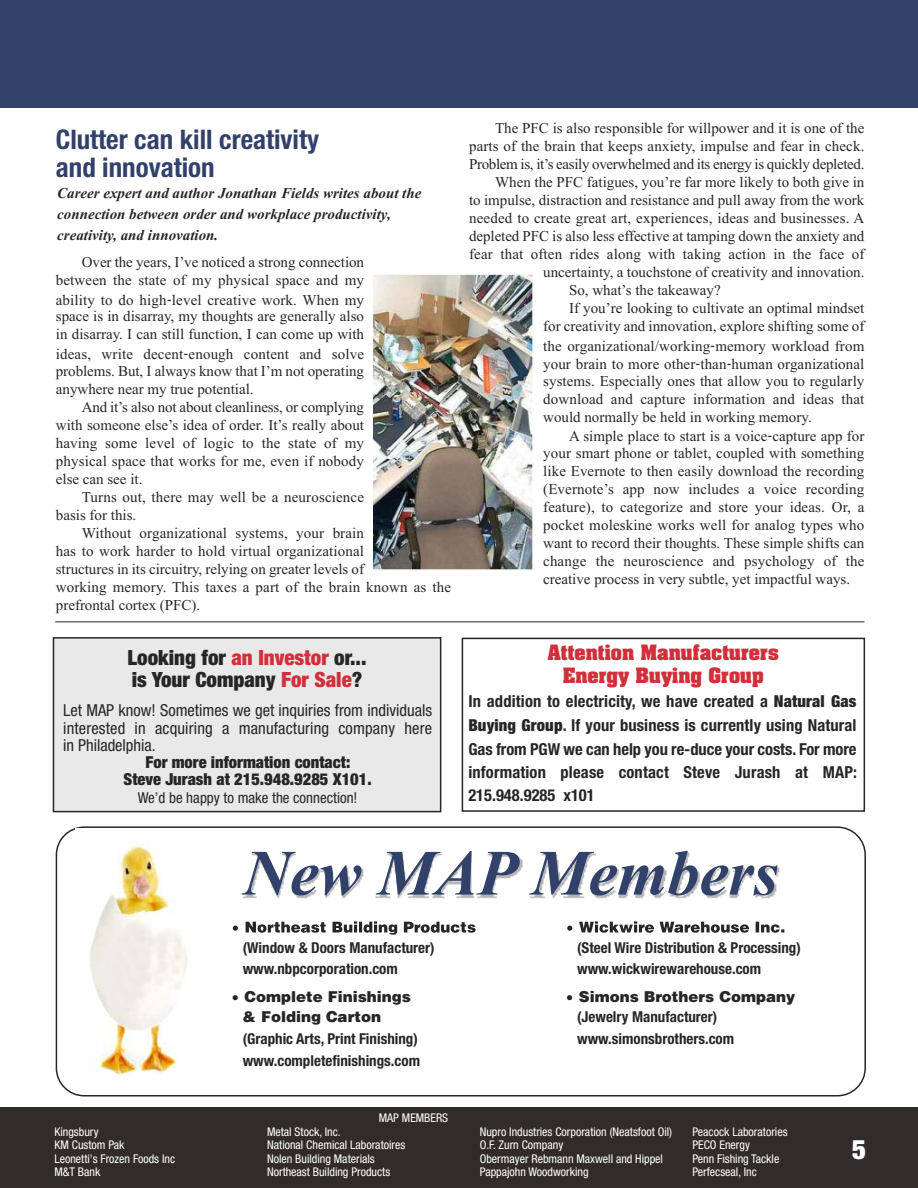
<style>
.page{position:relative;width:918px;height:1188px;background:#fff}
.page>*{position:absolute;margin:0;border:0;box-sizing:border-box;transform-origin:0 0}
.t1{font:italic 700 64.5px "Times New Roman";color:#31416a}
.t2{font:700 condensed 27px/28.5px "Helvetica Neue";color:#31416a}
.t3{font:900 condensed 27px "Helvetica Neue";color:#fff}
.t4{font:900 condensed 21px/22.5px "Helvetica Neue";color:#272627}
.t5{font:700 18px/23.4px "Aachen";color:#d12f3b;text-align:center}
.t6{font:700 condensed 16.5px/23.5px "Helvetica Neue";letter-spacing:.01em;color:#272627;text-align:justify}
.t7{font:condensed 16.5px/17.2px "Helvetica Neue";letter-spacing:.01em;color:#272627;text-align:justify}
.t8{font:900 condensed 16.5px/17.2px "Helvetica Neue";color:#272627;text-align:center}
.t9{font:15px/18px "Times New Roman";color:#272627;text-align:justify}
.t10{font:700 condensed 15px/21.3px "Helvetica Neue";color:#272627}
.t11{font:italic 700 15px/21px "Times New Roman";color:#272627}
.t12{font:15px "Times New Roman";letter-spacing:-.02em;color:#272627}
.t13{font:900 15px/20.7px "Helvetica";color:#272627}
.t14{font:condensed 15px "Helvetica Neue";color:#272627}
.t15{font:condensed 12px/13.6px "Helvetica Neue";color:#fff}
.s1{font-family:"Lucida Grande"}
.s2{color:#d12f3b}
.s3{font-weight:900}
.s4{font-family:"Lucida Grande";font-weight:400}
</style>
<div class="page">
<div style="left:0;top:1107px;width:918px;height:81px;background:#312c2b"></div>
<div style="left:0;top:0;width:918px;height:108px;background:#31416a"></div>
<svg style="left:56px;top:826px;width:810px;height:271px"></svg>
<div style="left:75px;top:828px;width:142px;height:254px;background:#fff"></div>
<img style="left:90px;top:843px;width:97px;height:233px">
<img style="left:186px;top:832px;width:654px;height:100px">
<svg style="left:233px;top:926px;width:5px;height:5px"></svg>
<img style="left:246px;top:921px;width:151px;height:11px">
<svg style="left:567px;top:926px;width:5px;height:5px"></svg>
<img style="left:579px;top:921px;width:187px;height:11px">
<div style="left:53px;top:638px;width:388px;height:174px;background:#e9e9e9"></div>
<div style="left:53px;top:637px;width:388px;height:175px;border:2px solid #272627"></div>
<img style="left:373px;top:274px;width:161px;height:296px">
<hr style="left:55px;top:621px;width:809px;height:1px;background:#272627">
<div style="left:462px;top:638px;width:403px;height:174px;border:2px solid #272627"></div>
<h2 class="t2" style="left:56px;top:125px;width:265px">Clutter can kill creativity and innovation</h2>
<p class="t11" style="left:57px;top:183px;width:366px">Career expert and author Jonathan Fields writes about the connection between order and workplace productivity, creativity, and innovation.</p>
<p class="t9" style="left:56px;top:253px;width:310px;line-height:18.6px;text-indent:26px">Over the years, I’ve noticed a strong connection between the state of my physical space and my ability to do high<span class="s1">‐</span>level creative work. When my</p>
<p class="t9" style="left:56px;top:307px;width:310px;line-height:18.6px">space is in disarray, my thoughts are generally also in disarray. I can still function, I can come up with ideas, write decent<span class="s1">‐</span>enough content and solve</p>
<p class="t9" style="left:56px;top:361px;width:310px">problems. But, I always know that I’m not operating anywhere near my true potential.</p>
<p class="t9" style="left:56px;top:397px;width:310px;text-indent:26px">And it’s also not about cleanliness, or complying with someone else’s idea of order. It’s really about having some level of logic to the state of my physical space that works for me, even if nobody else can see it.</p>
<p class="t9" style="left:56px;top:487px;width:310px;text-indent:26px">Turns out, there may well be a neuroscience basis for this.</p>
<p class="t9" style="left:56px;top:523px;width:397px;text-align:left;text-indent:26px">Without organizational systems, your brain<br>has to work harder to hold virtual organizational<br>structures in its circuitry, relying on greater levels of<br>working memory. This taxes a part of the brain known as the prefrontal cortex (PFC).</p>
<h3 class="t4" style="left:128px;top:646px;width:241px">Looking for <span class="s2">an Investor</span> or... is Your Company <span class="s2">For Sale</span>?</h3>
<p class="t7" style="left:63px;top:703px;width:370px">Let MAP know! Sometimes we get inquiries from individuals interested in acquiring a manufacturing company here in Philadelphia.</p>
<p class="t8" style="left:124px;top:753px;width:250px">For more information contact:<br>Steve Jurash at 215.948.9285 X101.</p>
<p class="t14" style="left:138px;top:792px;width:221px">We’d be happy to make the connection!</p>
<p class="t9" style="left:495px;top:119px;width:371px">The PFC is also responsible for willpower and it is one of the</p>
<p class="t9" style="left:469px;top:137px;width:397px">parts of the brain that keeps anxiety, impulse and fear in check.</p>
<p class="t12" style="left:469px;top:155px;width:397px">Problem is, it’s easily overwhelmed and its energy is quickly depleted.</p>
<p class="t9" style="left:495px;top:173px;width:371px">When the PFC fatigues, you’re far more likely to both give in</p>
<p class="t9" style="left:469px;top:191px;width:397px">to impulse, distraction and resistance and pull away from the work</p>
<p class="t9" style="left:469px;top:209px;width:397px">needed to create great art, experiences, ideas and businesses. A</p>
<p class="t9" style="left:469px;top:227px;width:397px">depleted PFC is also less effective at tamping down the anxiety and</p>
<p class="t9" style="left:469px;top:245px;width:397px">fear that often rides along with taking action in the face of</p>
<p class="t9" style="left:543px;top:263px;width:323px">uncertainty, a touchstone of creativity and innovation.</p>
<p class="t9" style="left:569px;top:281px;width:153px">So, what’s the takeaway?</p>
<p class="t9" style="left:569px;top:299px;width:297px">If you’re looking to cultivate an optimal mindset</p>
<p class="t9" style="left:543px;top:317px;width:323px">for creativity and innovation, explore shifting some of</p>
<p class="t9" style="left:543px;top:336px;width:323px">the organizational/working<span class="s1">‐</span>memory workload from</p>
<p class="t9" style="left:543px;top:355px;width:323px">your brain to more other<span class="s1">‐</span>than<span class="s1">‐</span>human organizational</p>
<p class="t9" style="left:543px;top:371px;width:323px">systems. Especially ones that allow you to regularly</p>
<p class="t9" style="left:543px;top:389px;width:323px">download and capture information and ideas that</p>
<p class="t9" style="left:543px;top:407px;width:270px">would normally be held in working memory.</p>
<p class="t9" style="left:569px;top:427px;width:297px">A simple place to start is a voice<span class="s1">‐</span>capture app for</p>
<p class="t9" style="left:543px;top:444px;width:323px">your smart phone or tablet, coupled with something like Evernote to then easily download the recording (Evernote’s app now includes a voice recording feature), to categorize and store your ideas. Or, a pocket moleskine works well for analog types who want to record their thoughts. These simple shifts can change the neuroscience and psychology of the creative process in very subtle, yet impactful ways.</p>
<p class="t5" style="left:548px;top:642px;width:232px">Attention Manufacturers<br>Energy Buying Group</p>
<p class="t6" style="left:468px;top:689px;width:390px">In addition to electricity, we have created a <span class="s3">Natural Gas Buying Group</span>. If your business is currently using Natural Gas from PGW we can help you re-duce your costs. For more information please contact Steve Jurash at MAP:<br>215.948.9285 x101</p>
<h1 class="t1" style="left:244px;top:835px;width:537px">New MAP Members</h1>
<p class="t10" style="left:243px;top:937px;width:193px">(Window &amp; Doors Manufacturer) www.nbpcorporation.com</p>
<p class="t13" style="left:243px;top:986px;width:170px;text-indent:-12px"><span class="s4">•</span> Complete Finishings &amp; Folding Carton</p>
<p class="t10" style="left:243px;top:1027px;width:179px;line-height:22.8px">(Graphic Arts, Print Finishing) www.completefinishings.com</p>
<p class="t15" style="left:379px;top:1112px;width:71px">MAP MEMBERS</p>
<p class="t10" style="left:577px;top:937px;width:225px">(Steel Wire Distribution &amp; Processing) www.wickwirewarehouse.com</p>
<p class="t13" style="left:566px;top:986px;width:231px"><span class="s4">•</span> Simons Brothers Company</p>
<p class="t10" style="left:577px;top:1006px;width:159px">(Jewelry Manufacturer) www.simonsbrothers.com</p>
<p class="t15" style="left:54px;top:1125px;width:122px">Kingsbury<br>KM Custom Pak<br>Leonetti's Frozen Foods Inc<br>M&amp;T Bank</p>
<p class="t15" style="left:267px;top:1125px;width:140px">Metal Stock, Inc.<br>National Chemical Laboratoires<br>Nolen Building Materials<br>Northeast Building Products</p>
<p class="t15" style="left:480px;top:1125px;width:194px">Nupro Industries Corporation (Neatsfoot Oil)<br>O.F. Zurn Company<br>Obermayer Rebmann Maxwell and Hippel<br>Pappajohn Woodworking</p>
<p class="t15" style="left:692px;top:1125px;width:97px">Peacock Laboratories<br>PECO Energy<br>Penn Fishing Tackle<br>Perfecseal, Inc</p>
<h2 class="t3" style="left:852px;top:1133px;width:16px">5</h2>
</div>
